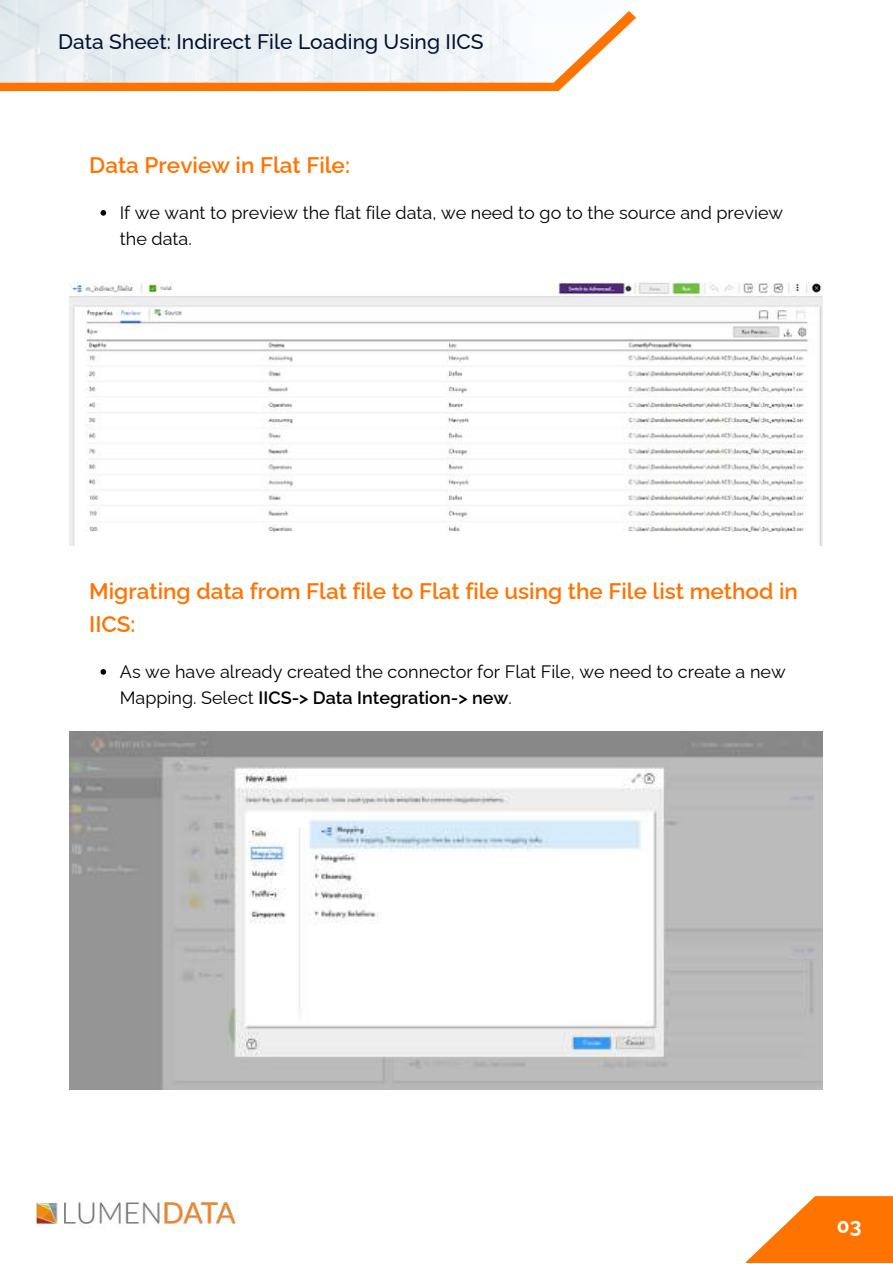
<style>
.page{position:relative;width:893px;height:1264px;background:#fff}
.page>*{position:absolute;margin:0;border:0;box-sizing:border-box;transform-origin:0 0}
.t1{font:600 22.5px/32.5px "Raleway";color:#ff7300}
.t2{font:500 21px "Raleway";color:#031231}
.t3{font:700 21px "Raleway";color:#fff}
.t4{font:18px/25.8px "Raleway";color:#000}
.s1{font-weight:600}
</style>
<div class="page">
<img style="left:37px;top:1200px;width:200px;height:29px">
<svg style="left:746px;top:1196px;width:146px;height:66px;fill:#ff7300"></svg>
<div style="left:0;top:83px;width:567px;height:8px;background:#ff7300"></div>
<img style="left:0;top:0;width:636px;height:83px">
<img style="left:69px;top:283px;width:753px;height:263px">
<img style="left:69px;top:731px;width:753px;height:358px">
<svg style="left:100px;top:210px;width:6px;height:6px"></svg>
<svg style="left:100px;top:669px;width:6px;height:5px"></svg>
<p class="t2" style="left:58px;top:29px;width:427px">Data Sheet: Indirect File Loading Using IICS</p>
<p class="t1" style="left:89px;top:149px;width:262px">Data Preview in Flat File:</p>
<p class="t4" style="left:120px;top:200px;width:664px">If we want to preview the flat file data, we need to go to the source and preview the data.</p>
<p class="t1" style="left:89px;top:575px;width:710px">Migrating data from Flat file to Flat file using the File list method in<br>IICS:</p>
<p class="t4" style="left:120px;top:659px;width:667px">As we have already created the connector for Flat File, we need to create a new<br>Mapping. Select <span class="s1">IICS-&gt; Data Integration-&gt; new</span>.</p>
<p class="t3" style="left:836px;top:1213px;width:26px">03</p>
</div>
